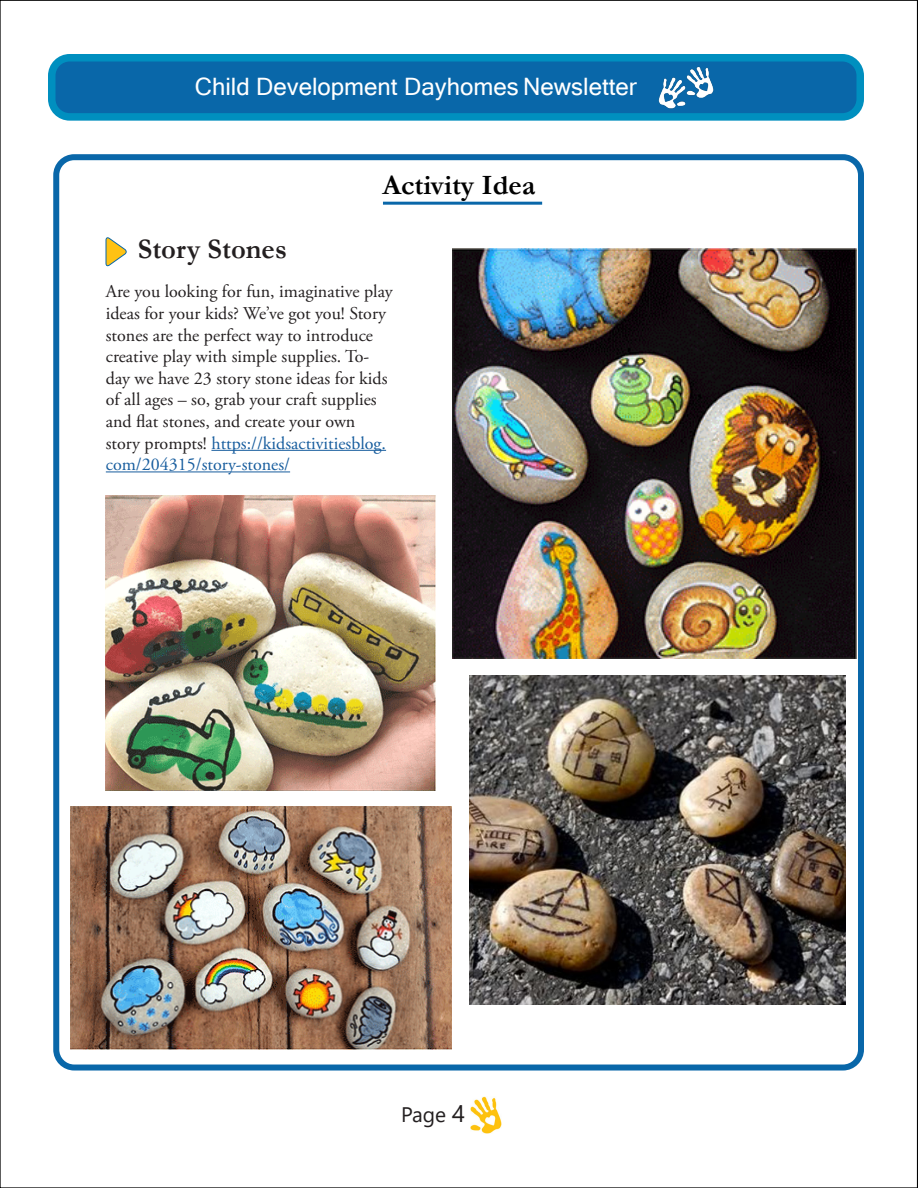
<style>
.page{position:relative;width:918px;height:1188px;background:#fff}
.page>*{position:absolute;margin:0;border:0;box-sizing:border-box;transform-origin:0 0}
.t1{font:700 28.5px "Garamond";color:#231f20}
.t2{font:700 28.2px "Garamond";color:#000}
.t3{font:24px "Microsoft Sans Serif";color:#fff}
.t4{font:21px "Segoe UI";color:#231f20}
.t5{font:18px/21.6px "Adobe Garamond Pro";color:#231f20}
.s1{color:#175d9e}
.s2{font-size:24px}
</style>
<div class="page">
<img style="left:0;top:0;width:917px;height:1188px">
<svg style="left:917px;top:0;width:1px;height:1188px"></svg>
<p class="t3" style="left:195px;top:71px;width:443px">Child Development Dayhomes Newsletter</p>
<p class="t2" style="left:382px;top:166px;width:155px">Activity Idea</p>
<p class="t1" style="left:138px;top:230px;width:151px">Story Stones</p>
<p class="t5" style="left:106px;top:281px;width:289px">Are you looking for fun, imaginative play ideas for your kids? We’ve got you! Story stones are the perfect way to introduce creative play with simple supplies. To&shy;day we have 23 story stone ideas for kids of all ages – so, grab your craft supplies and flat stones, and create your own story prompts! <span class="s1">https://kidsactivitiesblog. com/204315/story-stones/</span></p>
<p class="t4" style="left:401px;top:1095px;width:65px">Page <span class="s2">4</span></p>
</div>
